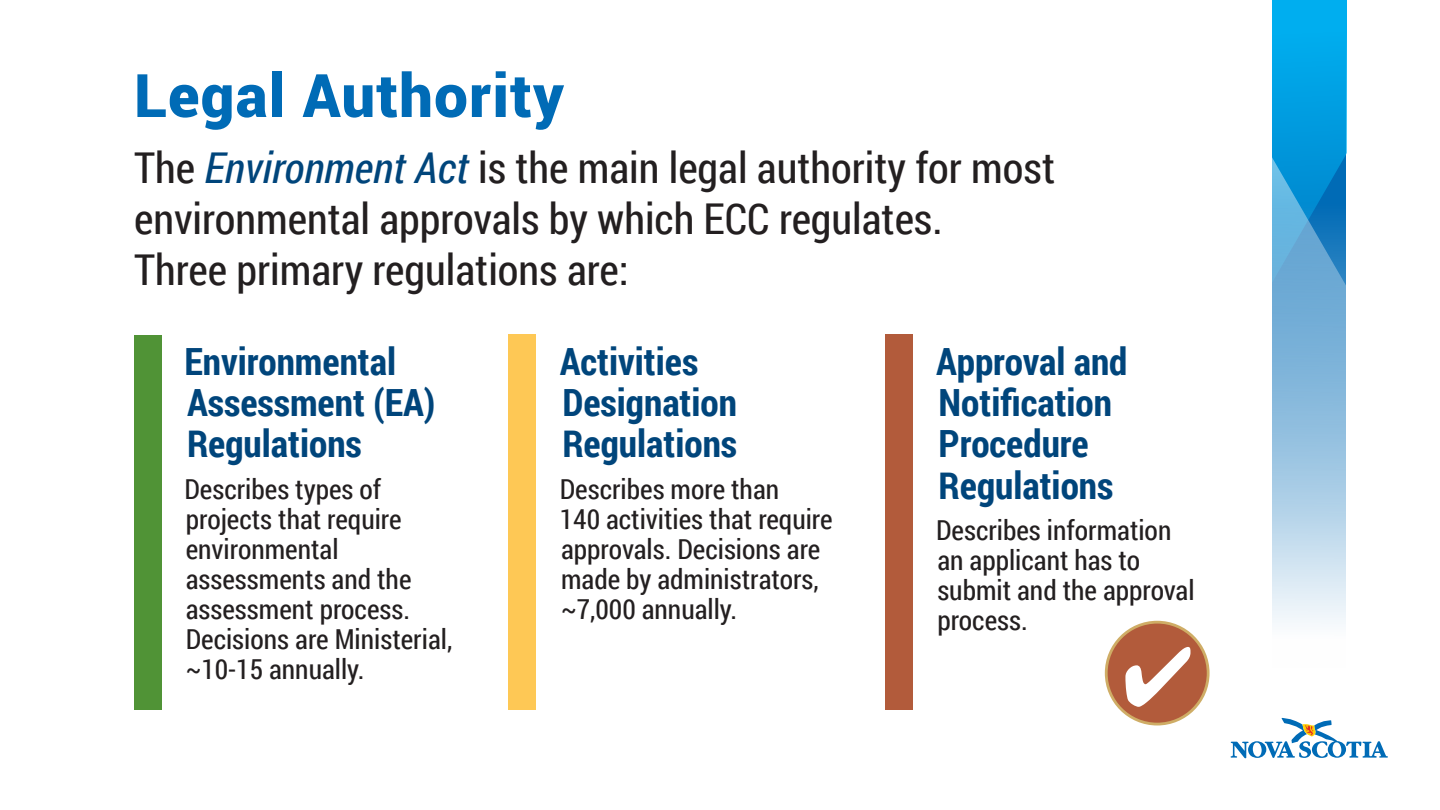
<style>
.page{position:relative;width:1440px;height:810px;background:#fff}
.page>*{position:absolute;margin:0;border:0;box-sizing:border-box;transform-origin:0 0}
.t1{font:900 60px "Roboto";letter-spacing:.02em;color:#006bb6}
.t2{font:42.5px/51px "Roboto Condensed";color:#231f20}
.t3{font:700 37.5px/41.2px "Roboto Condensed";color:#00457b}
.t4{font:27.5px/30px "Roboto Condensed";color:#231f20}
.s1{font-style:italic;color:#00457b}
</style>
<div class="page">
<svg style="left:1231px;top:717px;width:157px;height:41px"></svg>
<svg style="left:1272px;top:0;width:74px;height:624px"></svg>
<div style="left:134px;top:335px;width:28px;height:374px;background:#509336"></div>
<div style="left:508px;top:334px;width:28px;height:375px;background:#fec855"></div>
<div style="left:885px;top:334px;width:28px;height:375px;background:#b25b3b"></div>
<div style="left:1106px;top:622px;width:102px;height:102px;background:#b25b3b;border-radius:50%"></div>
<div style="left:1105px;top:621px;width:105px;height:105px;border:3px solid #cfad66;border-radius:50%"></div>
<svg style="left:1125px;top:647px;width:66px;height:60px"></svg>
<h1 class="t1" style="left:134px;top:53px;width:431px">Legal Authority</h1>
<h2 class="t2" style="left:134px;top:141px;width:923px">The <span class="s1">Environment Act</span> is the main legal authority for most environmental approvals by which ECC regulates.<br>Three primary regulations are:</h2>
<h3 class="t3" style="left:185px;top:339px;width:253px">Environmental<br>Assessment (EA)<br>Regulations</h3>
<p class="t4" style="left:185px;top:473px;width:269px">Describes types of projects that require environmental assessments and the assessment process.<br>Decisions are Ministerial, ~10-15 annually.</p>
<h3 class="t3" style="left:560px;top:339px;width:179px">Activities<br>Designation<br>Regulations</h3>
<p class="t4" style="left:560px;top:473px;width:274px">Describes more than<br>140 activities that require approvals. Decisions are made by administrators, ~7,000 annually.</p>
<h3 class="t3" style="left:936px;top:339px;width:193px">Approval and<br>Notification<br>Procedure<br>Regulations</h3>
<p class="t4" style="left:936px;top:514px;width:260px">Describes information an applicant has to submit and the approval process.</p>
</div>
